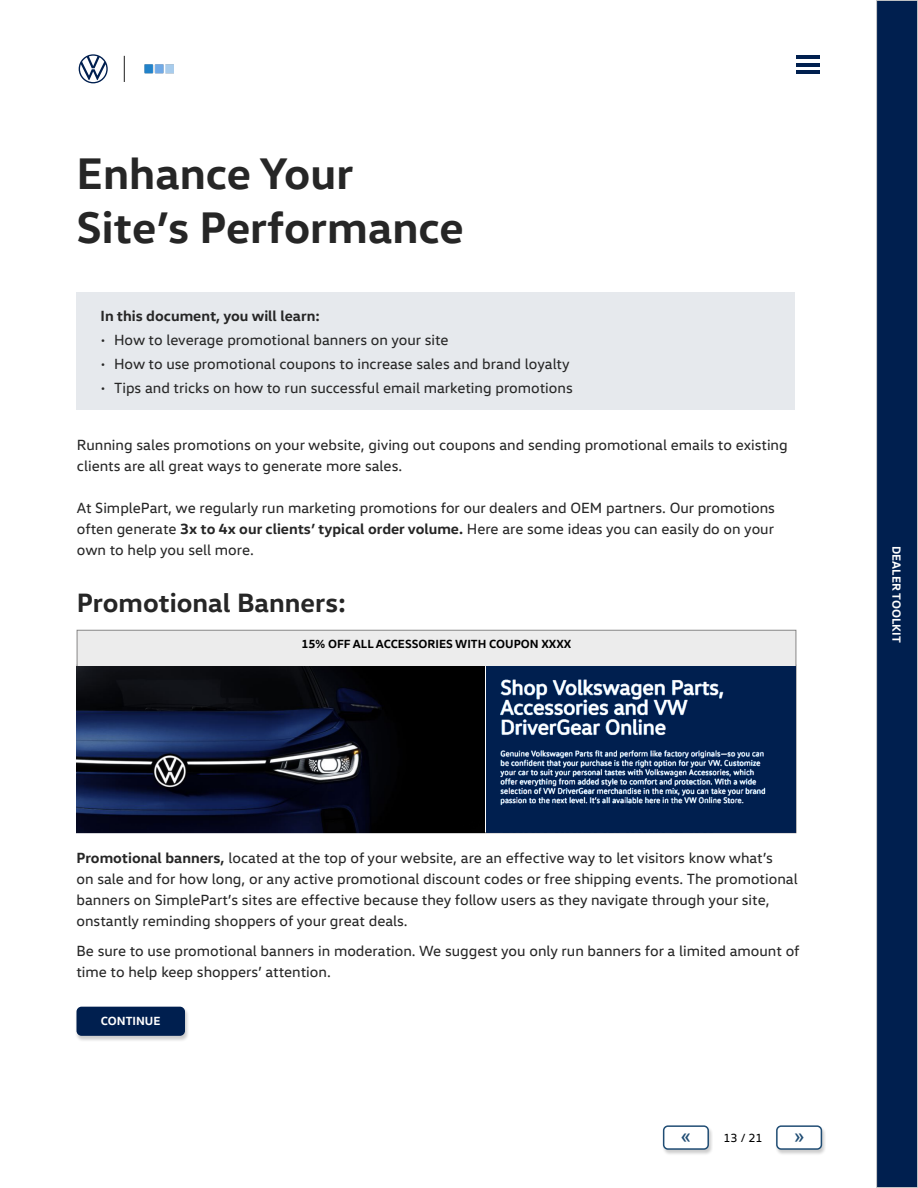
<style>
.page{position:relative;width:918px;height:1188px;background:#fff}
.page>*{position:absolute;margin:0;border:0;box-sizing:border-box;transform-origin:0 0}
.t1{font:700 45px/54px "VW Head";color:#262626}
.t2{font:700 27px "VW Head";color:#262626}
.t3{font:500 21px "Roboto";color:#204d74}
.t4{font:15px/21px "VW Head";color:#262626}
.t5{font:700 15px "VW Head";color:#262626}
.t6{font:700 12px "VW Head";color:#000}
.t7{font:700 12px "VW Head";color:#fff}
.t8{font:12px "VW Head";color:#000}
.s1{font-weight:700}
</style>
<div class="page">
<hr style="left:796px;top:70px;width:24px;height:4px;background:#001f4f">
<hr style="left:796px;top:56px;width:24px;height:3px;background:#001f4f">
<hr style="left:796px;top:63px;width:24px;height:3px;background:#001f4f">
<img style="left:144px;top:64px;width:30px;height:10px">
<svg style="left:124px;top:56px;width:1px;height:26px"></svg>
<div style="left:876px;top:0;width:42px;height:1188px;background:#001f4f;border:1px solid #cbcaca"></div>
<svg style="left:79px;top:54px;width:29px;height:29px"></svg>
<div style="left:76px;top:292px;width:719px;height:118px;background:#e6e9ed"></div>
<div style="left:75px;top:1006px;width:114px;height:35px;background:#000;opacity:.2"></div>
<div style="left:77px;top:1007px;width:107px;height:28px;background:#001f4f;border-radius:4px"></div>
<div style="left:77px;top:1007px;width:108px;height:29px;border:2px solid #001f4f;border-radius:4px"></div>
<div style="left:661px;top:1125px;width:52px;height:30px;background:#000;opacity:.2"></div>
<div style="left:664px;top:1126px;width:44px;height:23px;background:#fff;border-radius:4px"></div>
<div style="left:663px;top:1125px;width:46px;height:25px;border:2px solid #204d74;border-radius:4px"></div>
<div style="left:774px;top:1125px;width:52px;height:30px;background:#000;opacity:.2"></div>
<div style="left:777px;top:1126px;width:44px;height:23px;background:#fff;border-radius:4px"></div>
<div style="left:776px;top:1125px;width:46px;height:25px;border:2px solid #204d74;border-radius:4px"></div>
<div style="left:77px;top:630px;width:719px;height:36px;background:#ececec"></div>
<img style="left:76px;top:666px;width:409px;height:168px">
<img style="left:486px;top:666px;width:310px;height:167px">
<h1 class="t1" style="left:76px;top:145px;width:389px">Enhance Your<br>Site’s Performance</h1>
<p class="t5" style="left:101px;top:306px;width:221px">In this document, you will learn:</p>
<p class="t4" style="left:101px;top:329px;width:350px">• How to leverage promotional banners on your site</p>
<p class="t4" style="left:101px;top:353px;width:471px">• How to use promotional coupons to increase sales and brand loyalty</p>
<p class="t4" style="left:101px;top:377px;width:474px">• Tips and tricks on how to run successful email marketing promotions</p>
<p class="t4" style="left:77px;top:434px;width:712px">Running sales promotions on your website, giving out coupons and sending promotional emails to existing clients are all great ways to generate more sales.</p>
<p class="t4" style="left:77px;top:497px;width:700px;text-align:justify">At SimplePart, we regularly run marketing promotions for our dealers and OEM partners. Our promotions often generate <span class="s1">3x to 4x our clients’ typical order volume.</span> Here are some ideas you can easily do on your own to help you sell more.</p>
<h2 class="t2" style="left:77px;top:585px;width:271px">Promotional Banners:</h2>
<p class="t6" style="left:301px;top:636px;width:271px">15% OFF ALL ACCESSORIES WITH COUPON XXXX</p>
<p class="t4" style="left:77px;top:847px;width:723px"><span class="s1">Promotional banners,</span> located at the top of your website, are an effective way to let visitors know what’s<br>on sale and for how long, or any active promotional discount codes or free shipping events. The promotional banners on SimplePart’s sites are effective because they follow users as they navigate through your site, onstantly reminding shoppers of your great deals.</p>
<p class="t4" style="left:77px;top:940px;width:725px">Be sure to use promotional banners in moderation. We suggest you only run banners for a limited amount of time to help keep shoppers’ attention.</p>
<p class="t7" style="left:101px;top:1013px;width:61px">CONTINUE</p>
<h3 class="t3" style="left:681px;top:1120px;width:12px">«</h3>
<p class="t8" style="left:724px;top:1130px;width:41px">13 / 21</p>
<h3 class="t3" style="left:794px;top:1120px;width:12px">»</h3>
<p class="t7" style="left:904px;top:546px;width:98px;rotate:90deg">DEALER TOOLKIT</p>
</div>
